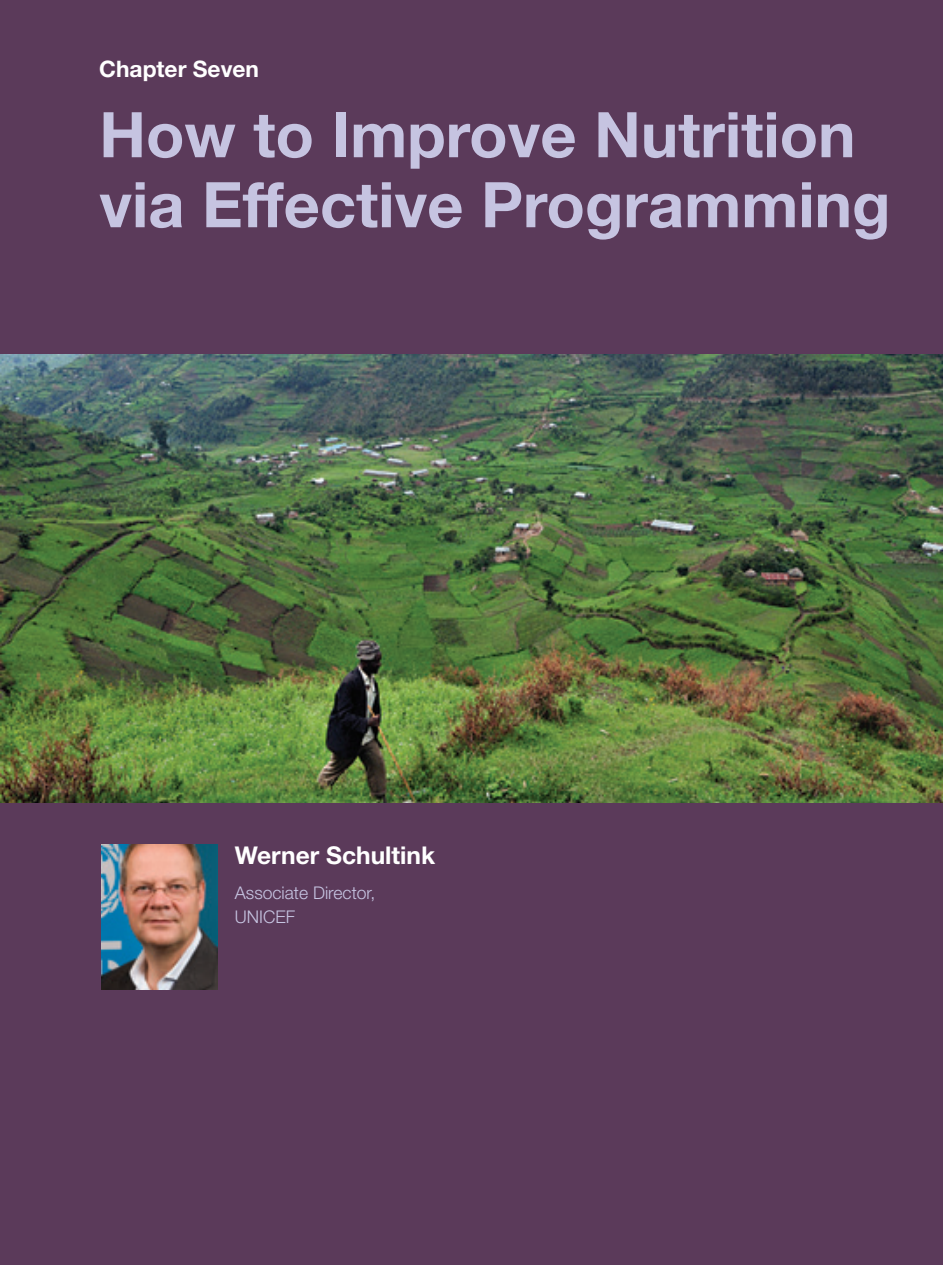
<style>
.page{position:relative;width:943px;height:1265px;background:#fff}
.page>*{position:absolute;margin:0;border:0;box-sizing:border-box;transform-origin:0 0}
.Bullets{font:700 63px/70px "Helvetica Neue";color:#c6c4e1}
.t1{font:700 24.5px "Helvetica Neue";color:#fff}
.Bullets-2{font:700 22.75px "Helvetica Neue";color:#fff}
.t2{font:300 17.5px/24.5px "Helvetica Neue";color:#c6c4e1}
</style>
<div class="page">
<div style="left:0;top:0;width:943px;height:355px;background:#5b3a5a"></div>
<div style="left:0;top:802px;width:943px;height:463px;background:#5b3a5a"></div>
<img style="left:102px;top:845px;width:115px;height:145px">
<img style="left:0;top:355px;width:943px;height:447px">
<p class="Bullets-2" style="left:99px;top:55px;width:161px">Chapter Seven</p>
<p class="Bullets" style="left:99px;top:98px;width:792px">How to Improve Nutrition via Effective Programming</p>
<p class="t1" style="left:235px;top:840px;width:202px">Werner Schultink</p>
<p class="t2" style="left:235px;top:880px;width:142px">Associate Director,<br>UNICEF</p>
</div>
